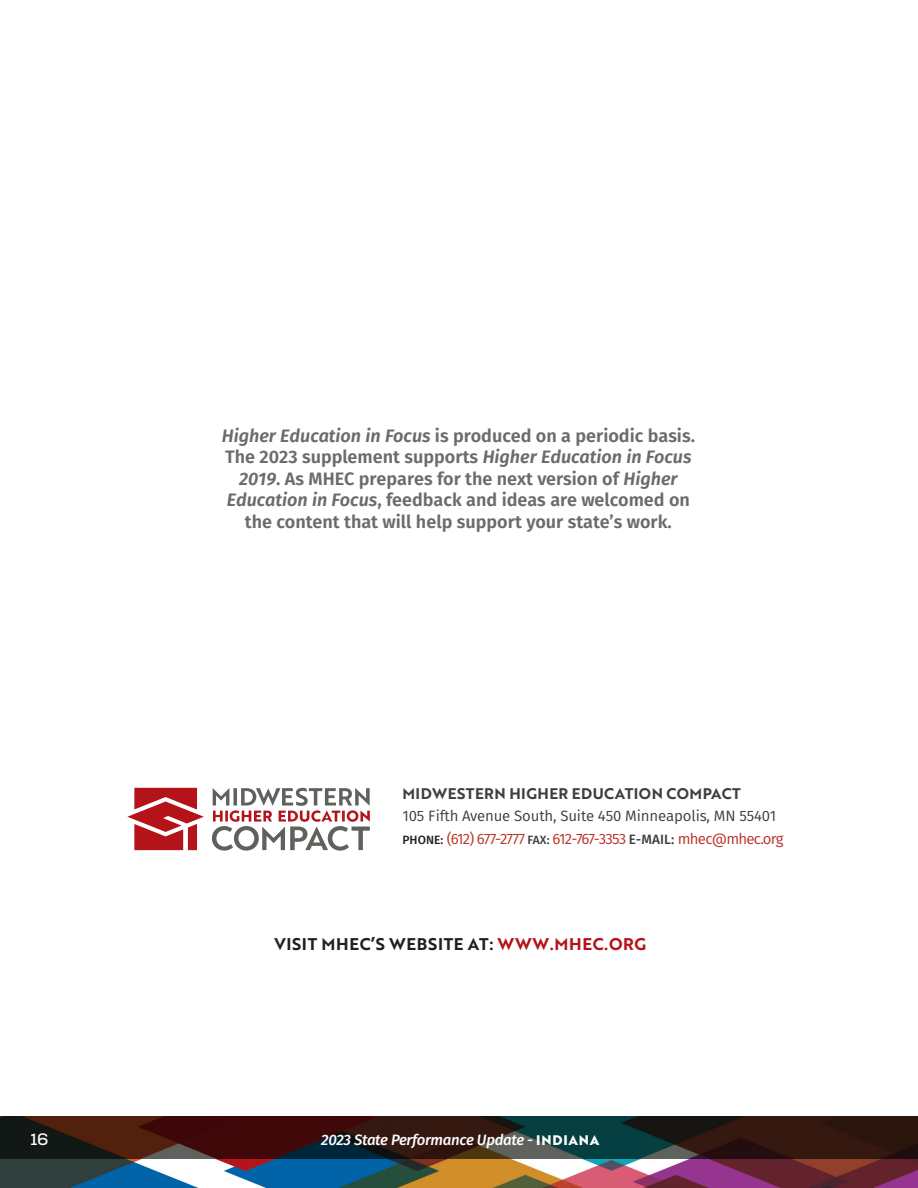
<style>
.page{position:relative;width:918px;height:1188px;background:#fff}
.page>*{position:absolute;margin:0;border:0;box-sizing:border-box;transform-origin:0 0}
.t1{font:600 18px/21.6px "Fira Sans";color:#696c68;text-align:center}
.t2{font:16.5px "Brother 1816 Bold";letter-spacing:.04em;color:#231f20}
.t3{font:700 16.5px "Nexa Slab";color:#fff}
.Body_Text{font:15px/22.5px "Fira Sans";letter-spacing:-.01em;color:#3e3e3f}
.t4{font:italic 500 15px "Fira Sans";letter-spacing:-.02em;color:#fff}
.s1{font-style:italic}
.s2{font-family:"Brother 1816 Bold"}
.s3{font-weight:500;font-size:12px;color:#231f20}
.s4{color:#ba3024}
.s5{font-weight:500;font-size:12px}
.s6{font-weight:500;font-size:13.5px}
.s7{color:#b31319}
.s8{font-family:"Brother 1816 Extra";font-weight:700;font-style:normal;font-size:13.5px}
</style>
<div class="page">
<img style="left:0;top:1159px;width:918px;height:29px">
<svg style="left:0;top:1116px;width:918px;height:43px;background:#2e1f1a"></svg>
<svg style="left:127px;top:788px;width:243px;height:63px"></svg>
<p class="t1" style="left:222px;top:423px;width:475px"><span class="s1">Higher Education in Focus</span> is produced on a periodic basis.<br>The 2023 supplement supports <span class="s1">Higher Education in Focus 2019</span>. As MHEC prepares for the next version of <span class="s1">Higher Education in Focus</span>, feedback and ideas are welcomed on the content that will help support your state’s work.</p>
<p class="Body_Text" style="left:402px;top:782px;width:383px"><span class="s2">MIDWESTERN HIGHER EDUCATION COMPACT<br></span>105 Fifth Avenue South, Suite 450 Minneapolis, MN 55401<br><span class="s3">PHONE:</span> <span class="s4">(612) 677-2777</span> <span class="s5">FAX:</span> <span class="s4">612-767-3353</span> <span class="s6">E-MAIL:</span> <span class="s4">mhec@mhec.org</span></p>
<p class="t2" style="left:274px;top:932px;width:374px">VISIT MHEC’S WEBSITE AT: <span class="s7">WWW.MHEC.ORG</span></p>
<p class="t3" style="left:31px;top:1129px;width:20px">16</p>
<p class="t4" style="left:321px;top:1128px;width:280px">2023 State Performance Update - <span class="s8">INDIANA</span></p>
</div>
